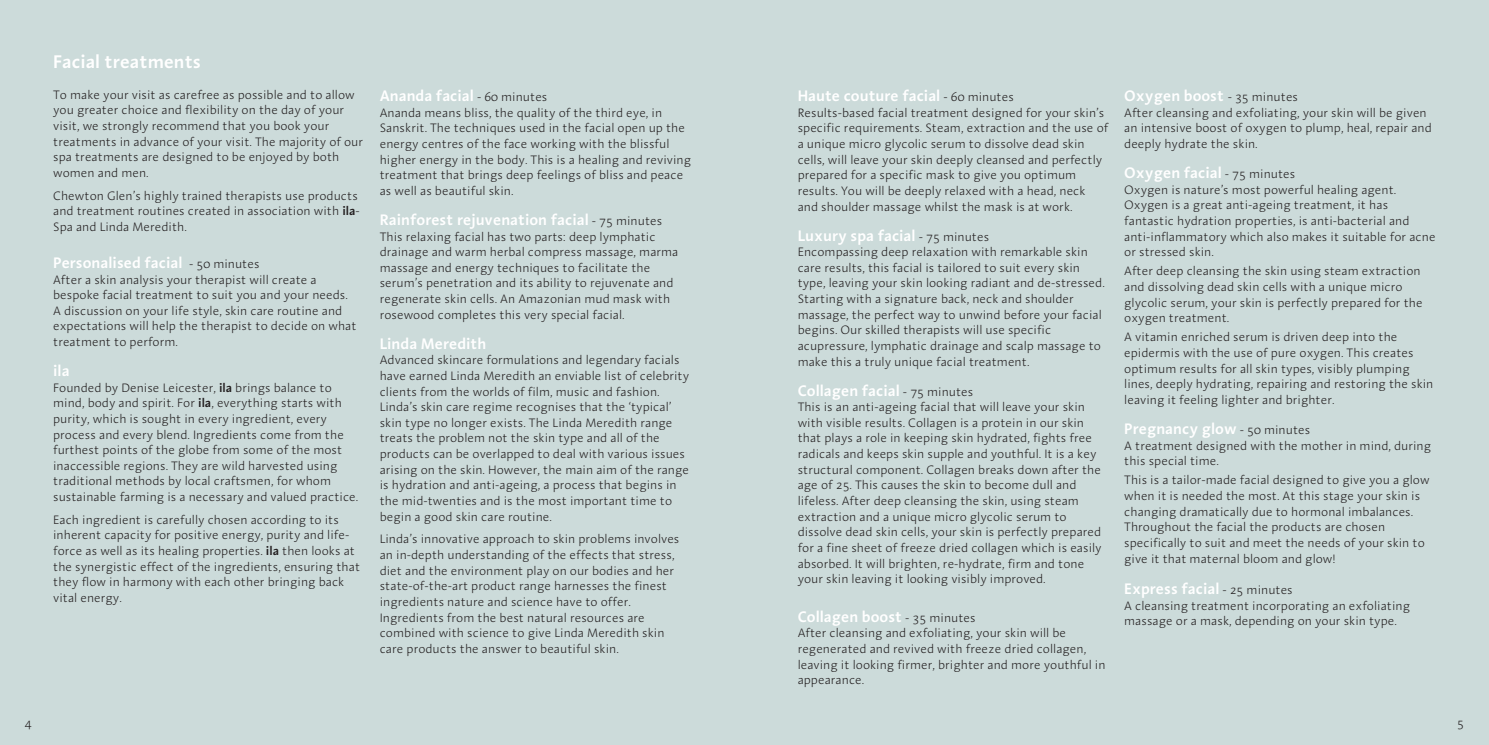
<style>
.page{position:relative;width:1489px;height:745px;background:#fff}
.page>*{position:absolute;margin:0;border:0;box-sizing:border-box;transform-origin:0 0}
.t1{font:600 18.75px "Linotype Aroma";color:#fff}
.t2{font:600 15.62px "Linotype Aroma";color:#fff}
.t3{font:300 12.5px/15.6px "Linotype Aroma";color:#231f20}
.s1{font-weight:600}
.s2{font-weight:300;font-size:12.5px;color:#231f20}
</style>
<div class="page">
<div style="left:0;top:0;width:744px;height:744px;background:#ccdbda"></div>
<div style="left:744px;top:0;width:744px;height:744px;background:#ccdbda"></div>
<h1 class="t1" style="left:53px;top:55px;width:149px">Facial treatments</h1>
<p class="t3" style="left:53px;top:88px;width:311px">To make your visit as carefree as possible and to allow you greater choice and flexibility on the day of your visit, we strongly recommend that you book your treatments in advance of your visit. The majority of our spa treatments are designed to be enjoyed by both women and men.</p>
<p class="t3" style="left:53px;top:189px;width:308px">Chewton Glen’s highly trained therapists use products and treatment routines created in association with <span class="s1">ila</span>-<br>Spa and Linda Meredith.</p>
<p class="t2" style="left:53px;top:257px;width:208px">Personalised facial <span class="s2">- 50 minutes</span></p>
<p class="t3" style="left:53px;top:273px;width:305px">After a skin analysis your therapist will create a bespoke facial treatment to suit you and your needs.<br>A discussion on your life style, skin care routine and expectations will help the therapist to decide on what treatment to perform.</p>
<p class="t2" style="left:53px;top:365px;width:18px">ila</p>
<p class="t3" style="left:53px;top:380px;width:306px">Founded by Denise Leicester, <span class="s1">ila</span> brings balance to mind, body and spirit. For <span class="s1">ila</span>, everything starts with purity, which is sought in every ingredient, every process and every blend. Ingredients come from the furthest points of the globe from some of the most inaccessible regions. They are wild harvested using traditional methods by local craftsmen, for whom sustainable farming is a necessary and valued practice.</p>
<p class="t3" style="left:53px;top:513px;width:308px">Each ingredient is carefully chosen according to its inherent capacity for positive energy, purity and life&shy;force as well as its healing properties. <span class="s1">ila</span> then looks at the synergistic effect of the ingredients, ensuring that they flow in harmony with each other bringing back vital energy.</p>
<p class="t2" style="left:380px;top:91px;width:169px">Ananda facial <span class="s2">- 60 minutes</span></p>
<p class="t3" style="left:380px;top:106px;width:313px">Ananda means bliss, the quality of the third eye, in Sanskrit. The techniques used in the facial open up the energy centres of the face working with the blissful higher energy in the body. This is a healing and reviving treatment that brings deep feelings of bliss and peace as well as beautiful skin.</p>
<p class="t2" style="left:380px;top:214px;width:284px">Rainforest rejuvenation facial <span class="s2">- 75 minutes</span></p>
<p class="t3" style="left:380px;top:230px;width:300px">This relaxing facial has two parts: deep lymphatic drainage and warm herbal compress massage, marma massage and energy techniques to facilitate the serum’s penetration and its ability to rejuvenate and regenerate skin cells. An Amazonian mud mask with rosewood completes this very special facial.</p>
<p class="t2" style="left:380px;top:338px;width:108px">Linda Meredith</p>
<p class="t3" style="left:380px;top:353px;width:311px">Advanced skincare formulations and legendary facials have earned Linda Meredith an enviable list of celebrity clients from the worlds of film, music and fashion.<br>Linda’s skin care regime recognises that the ‘typical’ skin type no longer exists. The Linda Meredith range treats the problem not the skin type and all of the products can be overlapped to deal with various issues arising on the skin. However, the main aim of the range is hydration and anti-ageing, a process that begins in the mid-twenties and is the most important time to begin a good skin care routine.</p>
<p class="t3" style="left:380px;top:532px;width:301px">Linda’s innovative approach to skin problems involves an in-depth understanding of the effects that stress, diet and the environment play on our bodies and her state-of-the-art product range harnesses the finest ingredients nature and science have to offer.<br>Ingredients from the best natural resources are combined with science to give Linda Meredith skin care products the answer to beautiful skin.</p>
<p class="t2" style="left:797px;top:91px;width:218px">Haute couture facial <span class="s2">- 60 minutes</span></p>
<p class="t3" style="left:797px;top:106px;width:312px">Results-based facial treatment designed for your skin’s specific requirements. Steam, extraction and the use of a unique micro glycolic serum to dissolve dead skin cells, will leave your skin deeply cleansed and perfectly prepared for a specific mask to give you optimum results. You will be deeply relaxed with a head, neck and shoulder massage whilst the mask is at work.</p>
<p class="t2" style="left:797px;top:230px;width:193px">Luxury spa facial <span class="s2">- 75 minutes</span></p>
<p class="t3" style="left:797px;top:245px;width:308px">Encompassing deep relaxation with remarkable skin care results, this facial is tailored to suit every skin type, leaving your skin looking radiant and de-stressed.<br>Starting with a signature back, neck and shoulder massage, the perfect way to unwind before your facial begins. Our skilled therapists will use specific acupressure, lymphatic drainage and scalp massage to make this a truly unique facial treatment.</p>
<p class="t2" style="left:797px;top:385px;width:177px">Collagen facial <span class="s2">- 75 minutes</span></p>
<p class="t3" style="left:797px;top:400px;width:305px">This is an anti-ageing facial that will leave your skin with visible results. Collagen is a protein in our skin that plays a role in keeping skin hydrated, fights free radicals and keeps skin supple and youthful. It is a key structural component. Collagen breaks down after the age of 25. This causes the skin to become dull and lifeless. After deep cleansing the skin, using steam extraction and a unique micro glycolic serum to dissolve dead skin cells, your skin is perfectly prepared for a fine sheet of freeze dried collagen which is easily absorbed. It will brighten, re-hydrate, firm and tone your skin leaving it looking visibly improved.</p>
<p class="t2" style="left:797px;top:610px;width:179px">Collagen boost <span class="s2">- 35 minutes</span></p>
<p class="t3" style="left:797px;top:626px;width:309px">After cleansing and exfoliating, your skin will be regenerated and revived with freeze dried collagen, leaving it looking firmer, brighter and more youthful in appearance.</p>
<p class="t2" style="left:1124px;top:91px;width:175px">Oxygen boost <span class="s2">- 35 minutes</span></p>
<p class="t3" style="left:1124px;top:106px;width:309px">After cleansing and exfoliating, your skin will be given an intensive boost of oxygen to plump, heal, repair and deeply hydrate the skin.</p>
<p class="t2" style="left:1124px;top:167px;width:173px">Oxygen facial <span class="s2">- 75 minutes</span></p>
<p class="t3" style="left:1124px;top:183px;width:313px">Oxygen is nature’s most powerful healing agent.<br>Oxygen is a great anti-ageing treatment, it has fantastic hydration properties, is anti-bacterial and anti-inflammatory which also makes it suitable for acne or stressed skin.</p>
<p class="t3" style="left:1124px;top:264px;width:300px">After deep cleansing the skin using steam extraction and dissolving dead skin cells with a unique micro glycolic serum, your skin is perfectly prepared for the oxygen treatment.</p>
<p class="t3" style="left:1124px;top:330px;width:311px">A vitamin enriched serum is driven deep into the epidermis with the use of pure oxygen. This creates optimum results for all skin types, visibly plumping lines, deeply hydrating, repairing and restoring the skin leaving it feeling lighter and brighter.</p>
<p class="t2" style="left:1124px;top:423px;width:188px">Pregnancy glow <span class="s2">- 50 minutes</span></p>
<p class="t3" style="left:1124px;top:438px;width:308px">A treatment designed with the mother in mind, during this special time.</p>
<p class="t3" style="left:1124px;top:473px;width:307px">This is a tailor-made facial designed to give you a glow when it is needed the most. At this stage your skin is changing dramatically due to hormonal imbalances.<br>Throughout the facial the products are chosen specifically to suit and meet the needs of your skin to give it that maternal bloom and glow!</p>
<p class="t2" style="left:1124px;top:583px;width:170px">Express facial <span class="s2">- 25 minutes</span></p>
<p class="t3" style="left:1124px;top:598px;width:287px">A cleansing treatment incorporating an exfoliating massage or a mask, depending on your skin type.</p>
<p class="t3" style="left:25px;top:715px;width:8px">4</p>
<p class="t3" style="left:1457px;top:715px;width:8px">5</p>
</div>
